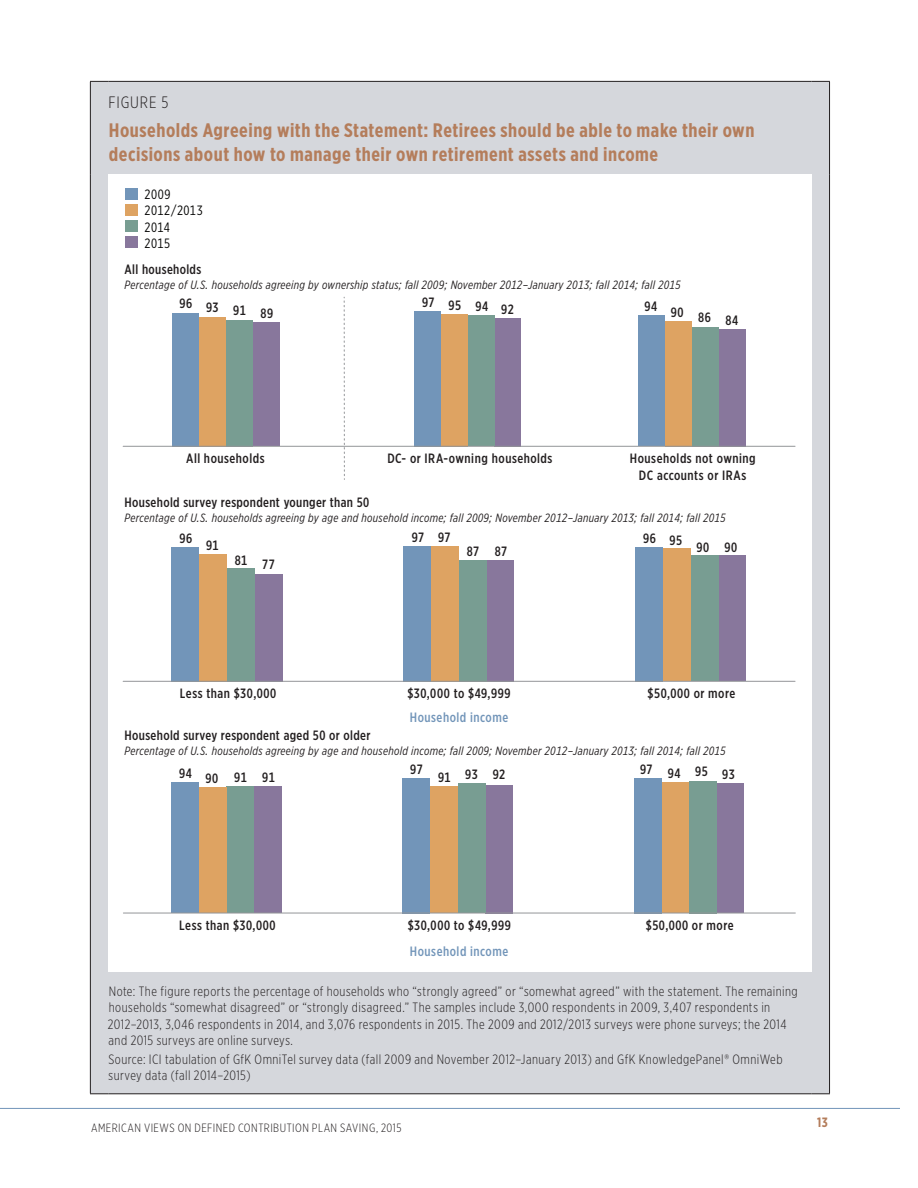
<style>
.page{position:relative;width:918px;height:1188px;background:#fff}
.page>*{position:absolute;margin:0;border:0;box-sizing:border-box;transform-origin:0 0}
.Figure_heading{font:700 19.5px/24px "Gotham X Narrow";letter-spacing:.025em;color:#b47d5b}
.Figure_number{font:300 16.5px "Gotham X Narrow";letter-spacing:.05em;color:#231f20}
.Figure_footnote{font:300 13.5px/16.2px "Gotham X Narrow";letter-spacing:.035em;color:#231f20}
.t1{font:500 13.5px/16.2px "Gotham X Narrow";letter-spacing:.035em;color:#231f20;text-align:center}
.t2{font:500 13.5px "Gotham X Narrow";letter-spacing:.04em;color:#7295b9}
.t3{font:13.5px/16.2px "Gotham X Narrow";letter-spacing:.03em;color:#050504}
.t4{font:700 13.5px "Gotham X Narrow";color:#b47d5b}
.t5{font:italic 12px "Gotham X Narrow";letter-spacing:.025em;color:#231f20}
.t6{font:300 12px "Gotham X Narrow";letter-spacing:.04em;color:#231f20}
</style>
<div class="page">
<hr style="left:0;top:1108px;width:900px;height:1px;background:#7295b9">
<div style="left:91px;top:82px;width:738px;height:1011px;background:#d5d7dc"></div>
<div style="left:108px;top:174px;width:704px;height:798px;background:#fff"></div>
<hr style="left:829px;top:82px;width:1px;height:92px;background:#231f20">
<hr style="left:829px;top:972px;width:1px;height:121px;background:#231f20">
<svg style="left:90px;top:81px;width:18px;height:1px"></svg>
<hr style="left:90px;top:82px;width:1px;height:92px;background:#231f20">
<hr style="left:108px;top:81px;width:704px;height:1px;background:#231f20">
<svg style="left:812px;top:81px;width:18px;height:1px"></svg>
<hr style="left:90px;top:174px;width:1px;height:798px;background:#231f20">
<hr style="left:829px;top:174px;width:1px;height:798px;background:#231f20">
<hr style="left:90px;top:972px;width:1px;height:121px;background:#231f20">
<svg style="left:90px;top:1093px;width:18px;height:1px"></svg>
<hr style="left:108px;top:1093px;width:704px;height:1px;background:#231f20">
<svg style="left:812px;top:1093px;width:18px;height:1px"></svg>
<div style="left:254px;top:786px;width:28px;height:127px;background:#88779c"></div>
<div style="left:485px;top:785px;width:27px;height:128px;background:#88779c"></div>
<div style="left:716px;top:784px;width:28px;height:129px;background:#88779c"></div>
<div style="left:227px;top:786px;width:27px;height:127px;background:#789d92"></div>
<div style="left:458px;top:784px;width:27px;height:129px;background:#789d92"></div>
<div style="left:689px;top:781px;width:28px;height:132px;background:#789d92"></div>
<div style="left:199px;top:788px;width:28px;height:125px;background:#dea362"></div>
<div style="left:430px;top:786px;width:28px;height:127px;background:#dea362"></div>
<div style="left:661px;top:782px;width:28px;height:131px;background:#dea362"></div>
<div style="left:171px;top:782px;width:28px;height:131px;background:#7295b9"></div>
<div style="left:403px;top:778px;width:27px;height:135px;background:#7295b9"></div>
<div style="left:634px;top:778px;width:27px;height:135px;background:#7295b9"></div>
<div style="left:255px;top:574px;width:28px;height:107px;background:#88779c"></div>
<div style="left:486px;top:560px;width:28px;height:121px;background:#88779c"></div>
<div style="left:718px;top:555px;width:28px;height:126px;background:#88779c"></div>
<div style="left:227px;top:568px;width:28px;height:113px;background:#789d92"></div>
<div style="left:459px;top:560px;width:28px;height:121px;background:#789d92"></div>
<div style="left:691px;top:555px;width:28px;height:126px;background:#789d92"></div>
<div style="left:199px;top:554px;width:28px;height:127px;background:#dea362"></div>
<div style="left:431px;top:546px;width:28px;height:135px;background:#dea362"></div>
<div style="left:663px;top:548px;width:28px;height:133px;background:#dea362"></div>
<div style="left:172px;top:547px;width:27px;height:134px;background:#7295b9"></div>
<div style="left:404px;top:546px;width:27px;height:135px;background:#7295b9"></div>
<div style="left:635px;top:547px;width:28px;height:134px;background:#7295b9"></div>
<div style="left:253px;top:322px;width:27px;height:124px;background:#88779c"></div>
<div style="left:494px;top:318px;width:27px;height:128px;background:#88779c"></div>
<div style="left:719px;top:329px;width:27px;height:117px;background:#88779c"></div>
<div style="left:226px;top:320px;width:27px;height:126px;background:#789d92"></div>
<div style="left:468px;top:315px;width:27px;height:131px;background:#789d92"></div>
<div style="left:692px;top:327px;width:27px;height:119px;background:#789d92"></div>
<div style="left:199px;top:317px;width:27px;height:129px;background:#dea362"></div>
<div style="left:441px;top:314px;width:27px;height:132px;background:#dea362"></div>
<div style="left:665px;top:321px;width:27px;height:125px;background:#dea362"></div>
<div style="left:172px;top:313px;width:27px;height:133px;background:#7295b9"></div>
<div style="left:415px;top:311px;width:26px;height:135px;background:#7295b9"></div>
<div style="left:639px;top:315px;width:26px;height:131px;background:#7295b9"></div>
<hr style="left:123px;top:681px;width:672px;height:1px;background:#939598">
<hr style="left:123px;top:913px;width:672px;height:1px;background:#939598">
<div style="left:125px;top:188px;width:13px;height:12px;background:#7295b9"></div>
<div style="left:125px;top:204px;width:13px;height:12px;background:#dea362"></div>
<div style="left:125px;top:220px;width:13px;height:12px;background:#789d92"></div>
<div style="left:125px;top:236px;width:13px;height:12px;background:#88779c"></div>
<svg style="left:344px;top:297px;width:1px;height:183px"></svg>
<hr style="left:123px;top:446px;width:672px;height:1px;background:#939598">
<p class="Figure_number" style="left:109px;top:93px;width:61px">FIGURE 5</p>
<p class="Figure_heading" style="left:109px;top:118px;width:647px">Households Agreeing with the Statement: Retirees should be able to make their own decisions about how to manage their own retirement assets and income</p>
<p class="t3" style="left:145px;top:186px;width:60px">2009<br>2012/2013<br>2014<br>2015</p>
<p class="t1" style="left:125px;top:261px;width:78px">All households</p>
<p class="t5" style="left:125px;top:278px;width:558px">Percentage of U.S. households agreeing by ownership status; fall 2009; November 2012–January 2013; fall 2014; fall 2015</p>
<p class="t1" style="left:180px;top:295px;width:14px">96</p>
<p class="t1" style="left:422px;top:294px;width:14px">97</p>
<p class="t1" style="left:206px;top:299px;width:14px">93</p>
<p class="t1" style="left:448px;top:297px;width:14px">95</p>
<p class="t1" style="left:233px;top:302px;width:14px">91</p>
<p class="t1" style="left:476px;top:299px;width:40px">94 92</p>
<p class="t1" style="left:261px;top:305px;width:14px">89</p>
<p class="t1" style="left:645px;top:298px;width:14px">94</p>
<p class="t1" style="left:671px;top:304px;width:14px">90</p>
<p class="t1" style="left:698px;top:311px;width:42px">86 84</p>
<p class="t1" style="left:186px;top:450px;width:80px">All households</p>
<p class="t1" style="left:387px;top:450px;width:167px">DC- or IRA-owning households</p>
<p class="t1" style="left:630px;top:450px;width:127px">Households not owning<br>DC accounts or IRAs</p>
<p class="t1" style="left:125px;top:494px;width:246px">Household survey respondent younger than 50</p>
<p class="t5" style="left:125px;top:510px;width:603px">Percentage of U.S. households agreeing by age and household income; fall 2009; November 2012–January 2013; fall 2014; fall 2015</p>
<p class="t1" style="left:180px;top:530px;width:14px">96</p>
<p class="t1" style="left:412px;top:529px;width:40px">97 97</p>
<p class="t1" style="left:643px;top:531px;width:41px">96 95</p>
<p class="t1" style="left:206px;top:537px;width:14px">91</p>
<p class="t1" style="left:467px;top:543px;width:42px">87 87</p>
<p class="t1" style="left:235px;top:554px;width:42px">81 77</p>
<p class="t1" style="left:697px;top:539px;width:42px">90 90</p>
<p class="t1" style="left:180px;top:685px;width:98px">Less than $30,000</p>
<p class="t1" style="left:408px;top:685px;width:105px">$30,000 to $49,999</p>
<p class="t1" style="left:648px;top:685px;width:89px">$50,000 or more</p>
<p class="t2" style="left:410px;top:709px;width:100px">Household income</p>
<p class="t1" style="left:125px;top:727px;width:247px">Household survey respondent aged 50 or older</p>
<p class="t5" style="left:125px;top:743px;width:603px">Percentage of U.S. households agreeing by age and household income; fall 2009; November 2012–January 2013; fall 2014; fall 2015</p>
<p class="t1" style="left:410px;top:761px;width:14px">97</p>
<p class="t1" style="left:640px;top:761px;width:14px">97</p>
<p class="t1" style="left:234px;top:769px;width:42px">91 91</p>
<p class="t1" style="left:465px;top:766px;width:42px">93 92</p>
<p class="t1" style="left:695px;top:765px;width:41px">95 93</p>
<p class="t1" style="left:179px;top:765px;width:14px">94</p>
<p class="t1" style="left:668px;top:765px;width:14px">94</p>
<p class="t1" style="left:205px;top:770px;width:14px">90</p>
<p class="t1" style="left:438px;top:769px;width:14px">91</p>
<p class="t1" style="left:179px;top:917px;width:98px">Less than $30,000</p>
<p class="t1" style="left:408px;top:917px;width:105px">$30,000 to $49,999</p>
<p class="t1" style="left:646px;top:917px;width:89px">$50,000 or more</p>
<p class="t2" style="left:410px;top:943px;width:100px">Household income</p>
<p class="Figure_footnote" style="left:108px;top:983px;width:691px">Note: The figure reports the percentage of households who “strongly agreed” or “somewhat agreed” with the statement. The remaining households “somewhat disagreed” or “strongly disagreed.” The samples include 3,000 respondents in 2009, 3,407 respondents in 2012–2013, 3,046 respondents in 2014, and 3,076 respondents in 2015. The 2009 and 2012/2013 surveys were phone surveys; the 2014 and 2015 surveys are online surveys.</p>
<p class="Figure_footnote" style="left:108px;top:1051px;width:676px">Source: ICI tabulation of GfK OmniTel survey data (fall 2009 and November 2012–January 2013) and GfK KnowledgePanel® OmniWeb survey data (fall 2014–2015)</p>
<p class="t6" style="left:91px;top:1120px;width:312px">AMERICAN VIEWS ON DEFINED CONTRIBUTION PLAN SAVING, 2015</p>
<p class="t4" style="left:817px;top:1114px;width:12px">13</p>
</div>
